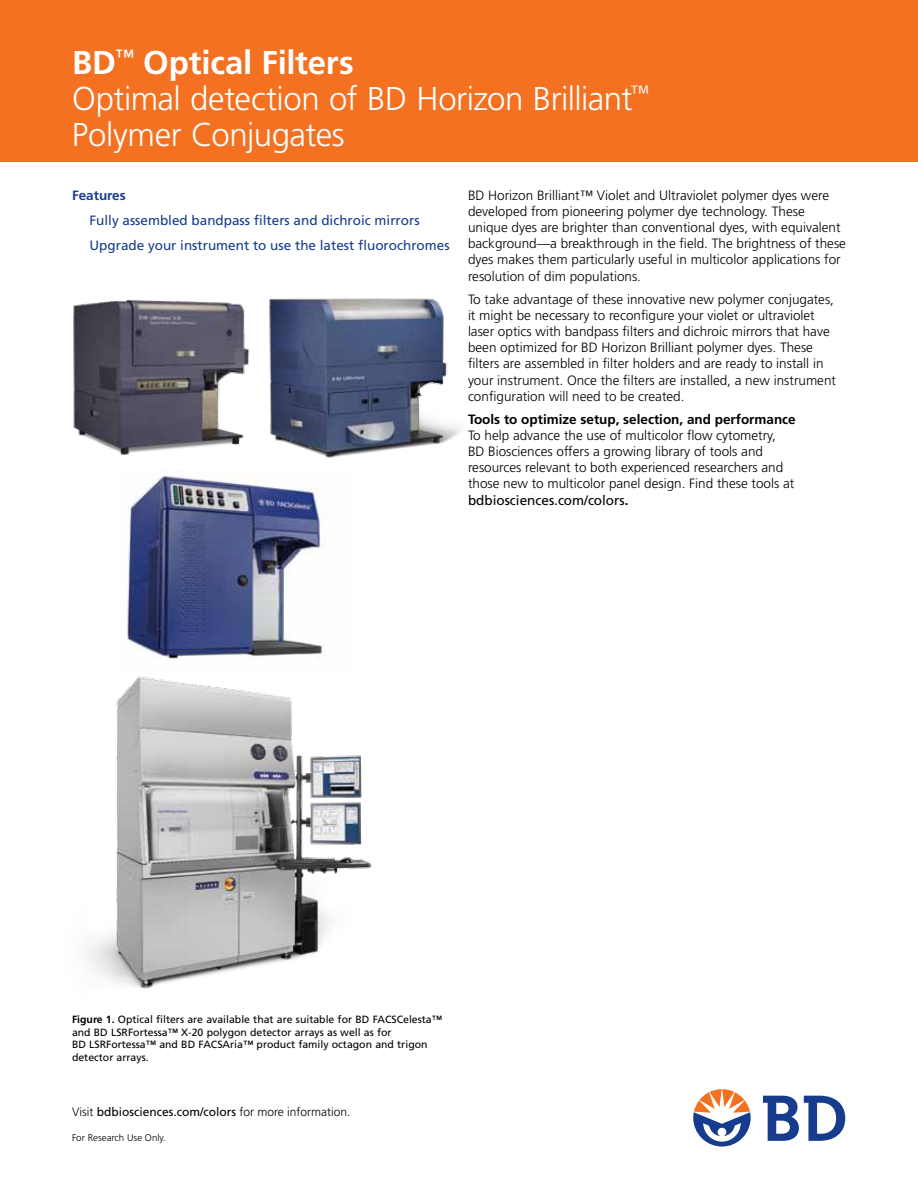
<style>
.page{position:relative;width:918px;height:1188px;background:#fff}
.page>*{position:absolute;margin:0;border:0;box-sizing:border-box;transform-origin:0 0}
.t1{font:300 33px/36px "Frutiger";letter-spacing:-.015em;color:#fff}
.t2{font:300 13.5px/16.2px "Frutiger";color:#000}
.t3{font:13.5px/25.2px "Frutiger";color:#183c8d}
.t4{font:700 13.5px "Frutiger";color:#000}
.t5{font:700 13.5px "Frutiger";color:#183c8d}
.t6{font:300 12px "Frutiger";color:#000}
.t7{font:10.5px/12.6px "Frutiger";color:#000}
.t8{font:300 9.75px "Frutiger";color:#000}
.s1{font-weight:700}
.s2{font-weight:400}
</style>
<div class="page">
<div style="left:0;top:0;width:918px;height:162px;background:#f37121"></div>
<img style="left:88px;top:676px;width:284px;height:313px">
<img style="left:73px;top:299px;width:168px;height:156px">
<img style="left:241px;top:298px;width:220px;height:160px">
<img style="left:125px;top:471px;width:201px;height:189px">
<svg style="left:763px;top:1096px;width:82px;height:45px"></svg>
<svg style="left:693px;top:1089px;width:58px;height:58px"></svg>
<h1 class="t1" style="left:72px;top:44px;width:579px"><span class="s1">BD</span><sup>™</sup> <span class="s1">Optical Filters<br></span>Optimal detection of BD Horizon Brilliant<sup>™<br></sup>Polymer Conjugates</h1>
<p class="t5" style="left:72px;top:187px;width:55px">Features</p>
<p class="t3" style="left:90px;top:207px;width:362px">Fully assembled bandpass filters and dichroic mirrors<br>Upgrade your instrument to use the latest fluorochromes</p>
<p class="t2" style="left:468px;top:187px;width:380px">BD Horizon Brilliant™ Violet and Ultraviolet polymer dyes were developed from pioneering polymer dye technology. These unique dyes are brighter than conventional dyes, with equivalent background—a breakthrough in the field. The brightness of these dyes makes them particularly useful in multicolor applications for resolution of dim populations.</p>
<p class="t2" style="left:468px;top:291px;width:370px">To take advantage of these innovative new polymer conjugates, it might be necessary to reconfigure your violet or ultraviolet laser optics with bandpass filters and dichroic mirrors that have been optimized for BD Horizon Brilliant polymer dyes. These filters are assembled in filter holders and are ready to install in your instrument. Once the filters are installed, a new instrument configuration will need to be created.</p>
<p class="t4" style="left:468px;top:411px;width:329px">Tools to optimize setup, selection, and performance</p>
<p class="t2" style="left:468px;top:427px;width:328px">To help advance the use of multicolor flow cytometry, BD Biosciences offers a growing library of tools and resources relevant to both experienced researchers and those new to multicolor panel design. Find these tools at <span class="s2">bdbiosciences.com/colors</span><span class="s1">.</span></p>
<p class="t7" style="left:72px;top:1013px;width:372px"><span class="s1">Figure 1.</span> Optical filters are available that are suitable for BD FACSCelesta™ and BD LSRFortessa™ X-20 polygon detector arrays as well as for<br>BD LSRFortessa™ and BD FACSAria™ product family octagon and trigon detector arrays.</p>
<p class="t6" style="left:72px;top:1105px;width:280px">Visit <span class="s2">bdbiosciences.com/colors</span> for more information.</p>
<p class="t8" style="left:72px;top:1132px;width:95px">For Research Use Only.</p>
</div>
